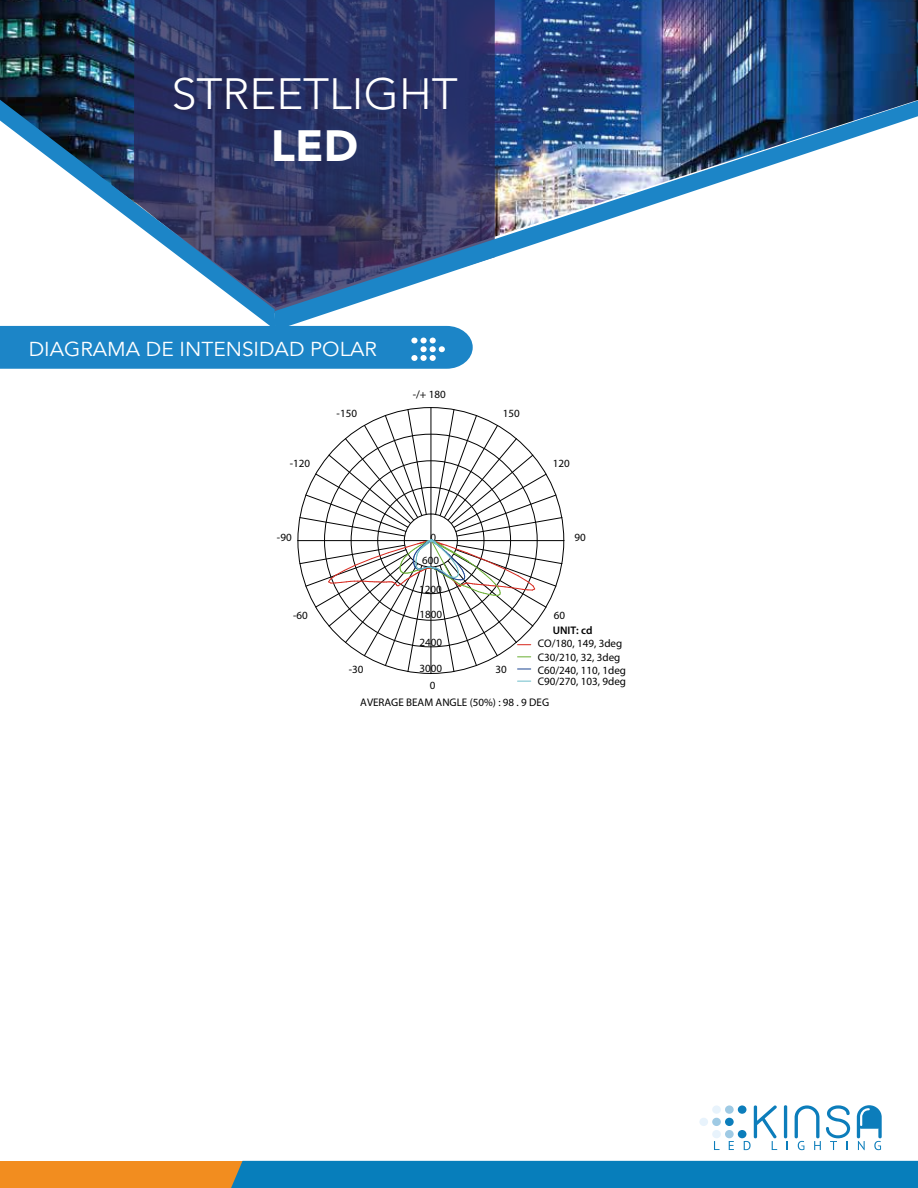
<style>
.page{position:relative;width:918px;height:1188px;background:#fff}
.page>*{position:absolute;margin:0;border:0;box-sizing:border-box;transform-origin:0 0}
.t1{font:300 43.5px "Avenir LT Std";color:#fff;scale:1.04 1}
.t2{font:900 43.5px "Avenir LT Std";color:#fff;scale:1.04 1}
.t3{font:19.95px "Avenir LT Std";color:#fff;scale:1.04 1}
.t4{font:11.1px/13.2px "Myriad Pro";color:#020202}
.t5{font:600 11.1px "Myriad Pro";color:#020202}
</style>
<div class="page">
<div style="left:712px;top:1105px;width:9px;height:9px;background:#e8f3fc;border-radius:50%"></div>
<div style="left:725px;top:1105px;width:9px;height:9px;background:#9fcae4;border-radius:50%"></div>
<div style="left:738px;top:1105px;width:8px;height:9px;background:#0c7dbb;border-radius:50%"></div>
<div style="left:699px;top:1118px;width:9px;height:8px;background:#e8f3fc;border-radius:50%"></div>
<div style="left:712px;top:1118px;width:9px;height:8px;background:#9fcae4;border-radius:50%"></div>
<div style="left:725px;top:1118px;width:9px;height:8px;background:#0c7dbb;border-radius:50%"></div>
<div style="left:712px;top:1130px;width:9px;height:8px;background:#e8f3fc;border-radius:50%"></div>
<div style="left:725px;top:1130px;width:9px;height:8px;background:#9fcae4;border-radius:50%"></div>
<div style="left:738px;top:1130px;width:8px;height:8px;background:#0c7dbb;border-radius:50%"></div>
<svg style="left:714px;top:1141px;width:6px;height:9px"></svg>
<svg style="left:729px;top:1141px;width:5px;height:9px"></svg>
<svg style="left:744px;top:1105px;width:33px;height:45px"></svg>
<svg style="left:784px;top:1105px;width:4px;height:45px"></svg>
<svg style="left:795px;top:1105px;width:55px;height:45px"></svg>
<svg style="left:857px;top:1105px;width:25px;height:45px"></svg>
<img style="left:0;top:0;width:918px;height:97px">
<svg style="left:134px;top:0;width:361px;height:97px;background:#2a3367"></svg>
<svg style="left:0;top:97px;width:275px;height:229px"></svg>
<img style="left:275px;top:97px;width:643px;height:229px">
<div style="left:0;top:326px;width:473px;height:43px;background:#1c85c7"></div>
<div style="left:0;top:1161px;width:918px;height:27px;background:#f28d1f"></div>
<div style="left:231px;top:1161px;width:687px;height:27px;background:#077ebb"></div>
<svg style="left:518px;top:681px;width:13px;height:1px"></svg>
<svg style="left:297px;top:407px;width:267px;height:267px"></svg>
<h1 class="t1" style="left:171px;top:68px;width:277px">STREETLIGHT</h1>
<h1 class="t2" style="left:271px;top:119px;width:85px">LED</h1>
<h2 class="t3" style="left:29px;top:337px;width:336px">DIAGRAMA DE INTENSIDAD POLAR</h2>
<p class="t4" style="left:413px;top:388px;width:35px">-/+ 180</p>
<p class="t4" style="left:337px;top:407px;width:22px">-150</p>
<p class="t4" style="left:503px;top:407px;width:18px">150</p>
<p class="t4" style="left:290px;top:456px;width:22px">-120</p>
<p class="t4" style="left:553px;top:456px;width:18px">120</p>
<p class="t4" style="left:277px;top:531px;width:16px">-90</p>
<p class="t4" style="left:430px;top:530px;width:7px">0</p>
<p class="t4" style="left:575px;top:531px;width:13px">90</p>
<p class="t4" style="left:422px;top:553px;width:18px">600</p>
<p class="t4" style="left:419px;top:582px;width:24px">1200</p>
<p class="t4" style="left:420px;top:608px;width:24px">1800</p>
<p class="t4" style="left:293px;top:608px;width:16px">-60</p>
<p class="t4" style="left:554px;top:608px;width:13px">60</p>
<p class="t5" style="left:553px;top:623px;width:41px">UNIT: cd</p>
<p class="t4" style="left:420px;top:636px;width:24px">2400</p>
<p class="t4" style="left:538px;top:637px;width:90px">CO/180, 149, 3deg<br>C30/210, 32, 3deg<br>C60/240, 110, 1deg</p>
<p class="t4" style="left:360px;top:670px;width:267px;line-height:21.3px;text-indent:177px">C90/270, 103, 9deg<br>AVERAGE BEAM ANGLE (50%) : 98 . 9 DEG</p>
<p class="t4" style="left:420px;top:661px;width:24px">3000</p>
<p class="t4" style="left:496px;top:663px;width:13px">30</p>
<p class="t4" style="left:349px;top:663px;width:16px">-30</p>
<p class="t4" style="left:430px;top:678px;width:7px">0</p>
</div>
